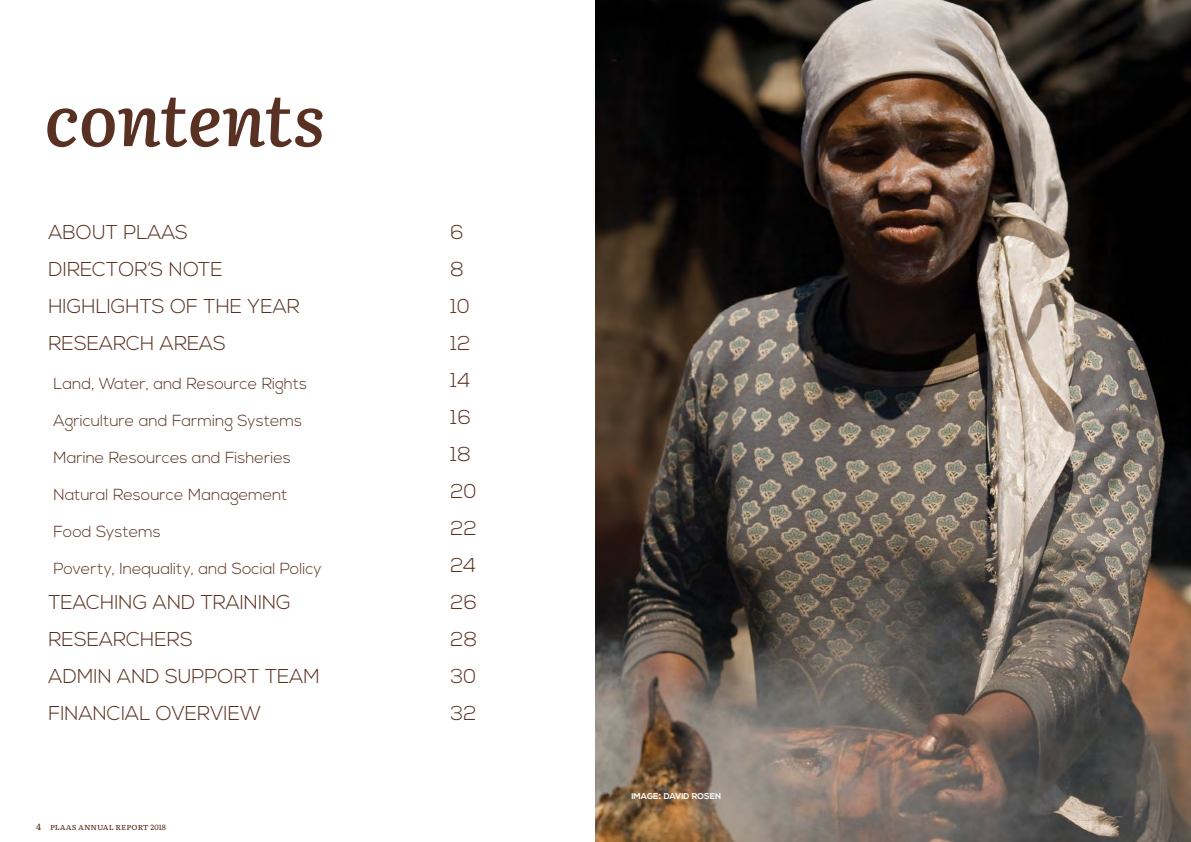
<style>
.page{position:relative;width:1191px;height:842px;background:#fff}
.page>*{position:absolute;margin:0;border:0;box-sizing:border-box;transform-origin:0 0}
.t1{font:italic 600 72px "Literata";letter-spacing:-.01em;color:#593122}
.t2{font:300 20px "Nexa";color:#593122}
.t3{font:300 16px "Nexa";color:#593122}
.t4{font:9px "Literata";color:#593122}
.t5{font:700 8.4px "Nexa";color:#fff}
.s1{font-size:7.5px}
.s2{font-size:12px}
</style>
<div class="page">
<img style="left:595px;top:0;width:596px;height:842px">
<h1 class="t1" style="left:44px;top:63px;width:282px">contents</h1>
<p class="t2" style="left:48px;top:221px;width:141px">ABOUT PLAAS</p>
<p class="t2" style="left:450px;top:221px;width:15px">6</p>
<p class="t2" style="left:48px;top:258px;width:176px">DIRECTOR’S NOTE</p>
<p class="t2" style="left:450px;top:258px;width:15px">8</p>
<p class="t2" style="left:48px;top:295px;width:253px">HIGHLIGHTS OF THE YEAR</p>
<p class="t2" style="left:450px;top:295px;width:21px">10</p>
<p class="t2" style="left:48px;top:332px;width:179px">RESEARCH AREAS</p>
<p class="t2" style="left:450px;top:332px;width:21px">12</p>
<p class="t3" style="left:53px;top:374px;width:255px">Land, Water, and Resource Rights</p>
<p class="t2" style="left:450px;top:369px;width:21px">14</p>
<p class="t3" style="left:53px;top:411px;width:250px">Agriculture and Farming Systems</p>
<p class="t2" style="left:450px;top:406px;width:22px">16</p>
<p class="t3" style="left:53px;top:448px;width:239px">Marine Resources and Fisheries</p>
<p class="t2" style="left:450px;top:443px;width:22px">18</p>
<p class="t3" style="left:53px;top:485px;width:235px">Natural Resource Management</p>
<p class="t2" style="left:450px;top:480px;width:27px">20</p>
<p class="t3" style="left:53px;top:522px;width:109px">Food Systems</p>
<p class="t2" style="left:450px;top:517px;width:28px">22</p>
<p class="t3" style="left:53px;top:559px;width:270px">Poverty, Inequality, and Social Policy</p>
<p class="t2" style="left:450px;top:554px;width:27px">24</p>
<p class="t2" style="left:48px;top:591px;width:244px">TEACHING AND TRAINING</p>
<p class="t2" style="left:450px;top:591px;width:28px">26</p>
<p class="t2" style="left:48px;top:628px;width:146px">RESEARCHERS</p>
<p class="t2" style="left:450px;top:628px;width:28px">28</p>
<p class="t2" style="left:48px;top:665px;width:273px">ADMIN AND SUPPORT TEAM</p>
<p class="t2" style="left:450px;top:665px;width:27px">30</p>
<p class="t2" style="left:48px;top:702px;width:214px">FINANCIAL OVERVIEW</p>
<p class="t2" style="left:450px;top:702px;width:28px">32</p>
<p class="t4" style="left:36px;top:819px;width:131px">4 plaas annual report <span class="s1">2018</span></p>
<p class="t5" style="left:631px;top:791px;width:91px">IMAGE<span class="s2">:</span> DAVID ROSEN</p>
</div>
